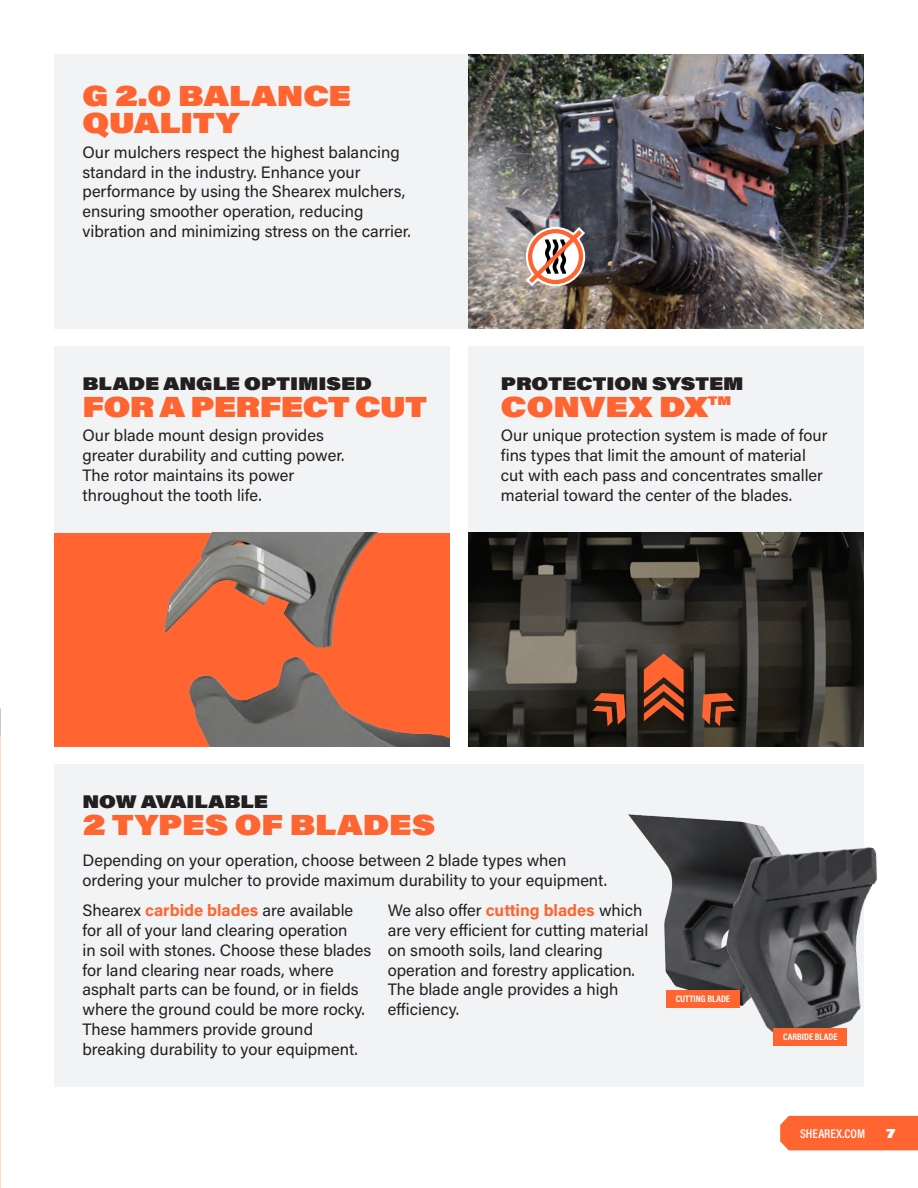
<style>
.page{position:relative;width:918px;height:1188px;background:#fff}
.page>*{position:absolute;margin:0;border:0;box-sizing:border-box;transform-origin:0 0}
.t1{font:900 28.5px/27px "Acumin Pro Wide";color:#ff6431}
.t2{font:900 28.5px "Acumin Pro Wide";letter-spacing:-.02em;color:#ff6431}
.t3{font:900 18px "Acumin Pro Wide";color:#231f20}
.t4{font:16.5px/19.8px "Acumin Pro";color:#231f20}
.t5{font:600 12.75px "Acumin Pro Cond";color:#fff}
.t6{font:900 12.75px "Acumin Pro Wide";color:#fff}
.t7{font:900 12.3px "Acumin Pro Wide";color:#ff6431}
.t8{font:700 9.6px "Acumin Pro Cond";color:#fff}
.s1{font-weight:700;color:#ff6431}
</style>
<div class="page">
<div style="left:54px;top:54px;width:810px;height:274px;background:#f2f3f4"></div>
<div style="left:54px;top:346px;width:396px;height:362px;background:#f2f3f4"></div>
<div style="left:468px;top:346px;width:396px;height:362px;background:#f2f3f4"></div>
<img style="left:468px;top:533px;width:396px;height:213px">
<svg style="left:592px;top:693px;width:34px;height:33px"></svg>
<svg style="left:702px;top:693px;width:33px;height:33px"></svg>
<svg style="left:644px;top:654px;width:40px;height:67px;background:#a34828"></svg>
<img style="left:54px;top:533px;width:396px;height:213px">
<div style="left:54px;top:765px;width:810px;height:322px;background:#f2f3f4"></div>
<img style="left:628px;top:815px;width:136px;height:175px">
<img style="left:712px;top:827px;width:166px;height:206px">
<img style="left:468px;top:54px;width:396px;height:274px">
<svg style="left:526px;top:227px;width:59px;height:59px"></svg>
<div style="left:528px;top:229px;width:55px;height:55px;border:4px solid #ff6431;border-radius:50%"></div>
<div style="left:773px;top:1028px;width:74px;height:18px;background:#ff6431"></div>
<div style="left:666px;top:990px;width:74px;height:18px;background:#ff6431"></div>
<div style="left:780px;top:1116px;width:138px;height:34px;background:#ff6431"></div>
<p class="t1" style="left:82px;top:81px;width:270px">G 2.0 BALANCE<br>QUALITY</p>
<p class="t4" style="left:82px;top:142px;width:330px">Our mulchers respect the highest balancing standard in the industry. Enhance your performance by using the Shearex mulchers, ensuring smoother operation, reducing vibration and minimizing stress on the carrier.</p>
<p class="t3" style="left:82px;top:369px;width:291px">BLADE ANGLE OPTIMISED</p>
<p class="t2" style="left:82px;top:385px;width:346px">FOR A PERFECT CUT</p>
<p class="t4" style="left:82px;top:425px;width:264px">Our blade mount design provides greater durability and cutting power.<br>The rotor maintains its power throughout the tooth life.</p>
<p class="t3" style="left:501px;top:369px;width:244px">PROTECTION SYSTEM</p>
<p class="t1" style="left:501px;top:391px;width:209px">CONVEX DX</p>
<p class="t7" style="left:708px;top:391px;width:25px">TM</p>
<p class="t4" style="left:501px;top:425px;width:328px">Our unique protection system is made of four fins types that limit the amount of material cut with each pass and concentrates smaller material toward the center of the blades.</p>
<p class="t3" style="left:82px;top:788px;width:187px">NOW AVAILABLE</p>
<p class="t1" style="left:82px;top:810px;width:354px">2 TYPES OF BLADES</p>
<p class="t4" style="left:83px;top:849px;width:526px">Depending on your operation, choose between 2 blade types when ordering your mulcher to provide maximum durability to your equipment.</p>
<p class="t4" style="left:83px;top:900px;width:290px">Shearex <span class="s1">carbide blades</span> are available for all of your land clearing operation<br>in soil with stones. Choose these blades for land clearing near roads, where asphalt parts can be found, or in fields where the ground could be more rocky.<br>These hammers provide ground breaking durability to your equipment.</p>
<p class="t4" style="left:388px;top:900px;width:262px">We also offer <span class="s1">cutting blades</span> which are very efficient for cutting material on smooth soils, land clearing operation and forestry application.<br>The blade angle provides a high efficiency.</p>
<p class="t8" style="left:676px;top:992px;width:56px">CUTTING BLADE</p>
<p class="t8" style="left:783px;top:1030px;width:56px">CARBIDE BLADE</p>
<p class="t5" style="left:800px;top:1125px;width:67px">SHEAREX.COM</p>
<p class="t6" style="left:886px;top:1123px;width:11px">7</p>
</div>
